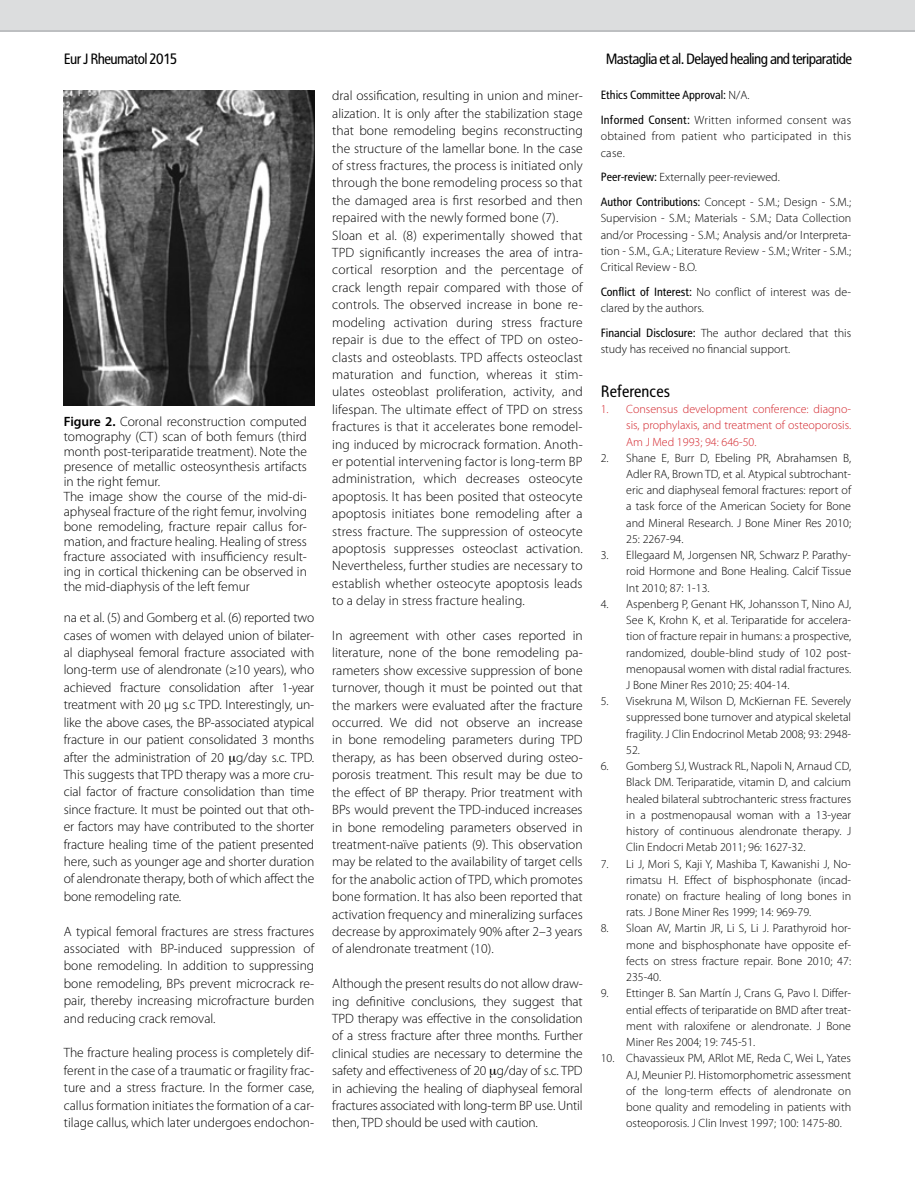
<style>
.page{position:relative;width:915px;height:1191px;background:#fff}
.page>*{position:absolute;margin:0;border:0;box-sizing:border-box;transform-origin:0 0}
.t1{font:16.5px "Rotokas";color:#000}
.t2{font:15px "Rotokas";letter-spacing:-.04em;color:#000}
.t3{font:300 13.5px/17.4px "Myriad Pro";letter-spacing:.005em;color:#000;text-align:justify}
.t4{font:300 12px/16.2px "Myriad Pro";color:#000;text-align:justify}
.t5{font:300 12px/16.2px "Myriad Pro";color:#d2232a;text-align:justify}
.t6{font:12px "Rotokas";color:#000}
.s1{font-weight:600}
.s2{font-family:"Myriad Pro";font-weight:300}
.s3{font-family:"Rotokas";font-weight:400}
</style>
<div class="page">
<div style="left:0;top:0;width:914px;height:31px;background:#dcddde"></div>
<img style="left:64px;top:90px;width:250px;height:315px">
<p class="t2" style="left:64px;top:49px;width:115px">Eur J Rheumatol 2015</p>
<p class="t2" style="left:605px;top:49px;width:248px">Mastaglia et al. Delayed healing and teriparatide</p>
<p class="t3" style="left:64px;top:413px;width:244px;line-height:15px;text-align:left"><span class="s1">Figure 2.</span> Coronal reconstruction computed tomography (CT) scan of both femurs (third month post-teriparatide treatment). Note the presence of metallic osteosynthesis artifacts in the right femur.<br>The image show the course of the mid-di&shy;aphyseal fracture of the right femur, involving bone remodeling, fracture repair callus for&shy;mation, and fracture healing. Healing of stress fracture associated with insufficiency result&shy;ing in cortical thickening can be observed in the mid-diaphysis of the left femur</p>
<p class="t3" style="left:64px;top:609px;width:252px">na et al. (5) and Gomberg et al. (6) reported two cases of women with delayed union of bilater&shy;al diaphyseal femoral fracture associated with long-term use of alendronate (≥10 years), who achieved fracture consolidation after 1-year treatment with 20 µg s.c TPD. Interestingly, un&shy;like the above cases, the BP-associated atypical fracture in our patient consolidated 3 months after the administration of 20 g/day s.c. TPD.<br>This suggests that TPD therapy was a more cru&shy;cial factor of fracture consolidation than time since fracture. It must be pointed out that oth&shy;er factors may have contributed to the shorter fracture healing time of the patient presented here, such as younger age and shorter duration of alendronate therapy, both of which affect the bone remodeling rate.</p>
<p class="t3" style="left:64px;top:922px;width:252px">A typical femoral fractures are stress fractures associated with BP-induced suppression of bone remodeling. In addition to suppressing bone remodeling, BPs prevent microcrack re&shy;pair, thereby increasing microfracture burden and reducing crack removal.</p>
<p class="t3" style="left:64px;top:1044px;width:252px">The fracture healing process is completely dif&shy;ferent in the case of a traumatic or fragility frac&shy;ture and a stress fracture. In the former case, callus formation initiates the formation of a car&shy;tilage callus, which later undergoes endochon-</p>
<p class="t3" style="left:332px;top:87px;width:252px;text-align:left">dral ossification, resulting in union and miner&shy;alization. It is only after the stabilization stage that bone remodeling begins reconstructing the structure of the lamellar bone. In the case of stress fractures, the process is initiated only through the bone remodeling process so that the damaged area is first resorbed and then repaired with the newly formed bone (7).<br>Sloan et al. (8) experimentally showed that TPD significantly increases the area of intra&shy;cortical resorption and the percentage of crack length repair compared with those of controls. The observed increase in bone re&shy;modeling activation during stress fracture repair is due to the effect of TPD on osteo&shy;clasts and osteoblasts. TPD affects osteoclast maturation and function, whereas it stim&shy;ulates osteoblast proliferation, activity, and lifespan. The ultimate effect of TPD on stress fractures is that it accelerates bone remodel&shy;ing induced by microcrack formation. Anoth&shy;er potential intervening factor is long-term BP administration, which decreases osteocyte apoptosis. It has been posited that osteocyte apoptosis initiates bone remodeling after a stress fracture. The suppression of osteocyte apoptosis suppresses osteoclast activation.<br>Nevertheless, further studies are necessary to establish whether osteocyte apoptosis leads to a delay in stress fracture healing.</p>
<p class="t3" style="left:332px;top:626px;width:252px">In agreement with other cases reported in literature, none of the bone remodeling pa&shy;rameters show excessive suppression of bone turnover, though it must be pointed out that the markers were evaluated after the fracture occurred. We did not observe an increase in bone remodeling parameters during TPD therapy, as has been observed during osteo&shy;porosis treatment. This result may be due to the effect of BP therapy. Prior treatment with BPs would prevent the TPD-induced increases in bone remodeling parameters observed in treatment-naïve patients (9). This observation may be related to the availability of target cells for the anabolic action of TPD, which promotes bone formation. It has also been reported that activation frequency and mineralizing surfaces decrease by approximately 90% after 2–3 years of alendronate treatment (10).</p>
<p class="t3" style="left:332px;top:974px;width:252px">Although the present results do not allow draw&shy;ing definitive conclusions, they suggest that TPD therapy was effective in the consolidation of a stress fracture after three months. Further clinical studies are necessary to determine the safety and effectiveness of 20 g/day of s.c. TPD in achieving the healing of diaphyseal femoral fractures associated with long-term BP use. Until then, TPD should be used with caution.</p>
<p class="t6" style="left:600px;top:88px;width:150px">Ethics Committee Approval: <span class="s2">N/A.</span></p>
<p class="t4" style="left:600px;top:112px;width:252px"><span class="s3">Informed Consent:</span> Written informed consent was obtained from patient who participated in this case.</p>
<p class="t4" style="left:600px;top:165px;width:252px;line-height:24.8px"><span class="s3">Peer-review:</span> Externally peer-reviewed.<br><span class="s3">Author Contributions:</span> Concept - S.M.; Design - S.M.;</p>
<p class="t4" style="left:600px;top:210px;width:252px">Supervision - S.M.; Materials - S.M.; Data Collection and/or Processing - S.M.; Analysis and/or Interpreta&shy;tion - S.M., G.A.; Literature Review - S.M.; Writer - S.M.; Critical Review - B.O.</p>
<p class="t4" style="left:600px;top:283px;width:252px"><span class="s3">Conflict of Interest:</span> No conflict of interest was de&shy;clared by the authors.</p>
<p class="t4" style="left:600px;top:324px;width:252px"><span class="s3">Financial Disclosure:</span> The author declared that this study has received no financial support.</p>
<p class="t1" style="left:600px;top:381px;width:71px">References</p>
<p class="t5" style="left:626px;top:401px;width:226px;text-indent:-26px">1. Consensus development conference: diagno&shy;sis, prophylaxis, and treatment of osteoporosis.<br>Am J Med 1993; 94: 646-50.</p>
<p class="t4" style="left:626px;top:449px;width:226px;text-indent:-26px">2. Shane E, Burr D, Ebeling PR, Abrahamsen B, Adler RA, Brown TD, et al. Atypical subtrochant&shy;eric and diaphyseal femoral fractures: report of a task force of the American Society for Bone and Mineral Research. J Bone Miner Res 2010; 25: 2267-94.</p>
<p class="t4" style="left:626px;top:547px;width:226px;text-indent:-26px">3. Ellegaard M, Jorgensen NR, Schwarz P. Parathy&shy;roid Hormone and Bone Healing. Calcif Tissue Int 2010; 87: 1-13.</p>
<p class="t4" style="left:626px;top:595px;width:226px;text-indent:-26px">4. Aspenberg P, Genant HK, Johansson T, Nino AJ, See K, Krohn K, et al. Teriparatide for accelera&shy;tion of fracture repair in humans: a prospective, randomized, double-blind study of 102 post&shy;menopausal women with distal radial fractures.<br>J Bone Miner Res 2010; 25: 404-14.</p>
<p class="t4" style="left:626px;top:693px;width:226px;text-indent:-26px">5. Visekruna M, Wilson D, McKiernan FE. Severely suppressed bone turnover and atypical skeletal fragility. J Clin Endocrinol Metab 2008; 93: 2948- 52.</p>
<p class="t4" style="left:626px;top:758px;width:226px;text-indent:-26px">6. Gomberg SJ, Wustrack RL, Napoli N, Arnaud CD, Black DM. Teriparatide, vitamin D, and calcium healed bilateral subtrochanteric stress fractures in a postmenopausal woman with a 13-year history of continuous alendronate therapy. J Clin Endocri Metab 2011; 96: 1627-32.</p>
<p class="t4" style="left:626px;top:855px;width:226px;text-indent:-26px">7. Li J, Mori S, Kaji Y, Mashiba T, Kawanishi J, No&shy;rimatsu H. Effect of bisphosphonate (incad&shy;ronate) on fracture healing of long bones in rats. J Bone Miner Res 1999; 14: 969-79.</p>
<p class="t4" style="left:626px;top:920px;width:226px;text-indent:-26px">8. Sloan AV, Martin JR, Li S, Li J. Parathyroid hor&shy;mone and bisphosphonate have opposite ef&shy;fects on stress fracture repair. Bone 2010; 47:<br>235-40.</p>
<p class="t4" style="left:626px;top:985px;width:226px;text-indent:-26px">9. Ettinger B. San Martín J, Crans G, Pavo I. Differ&shy;ential effects of teriparatide on BMD after treat&shy;ment with raloxifene or alendronate. J Bone Miner Res 2004; 19: 745-51.</p>
<p class="t4" style="left:626px;top:1050px;width:226px;text-indent:-26px">10. Chavassieux PM, ARlot ME, Reda C, Wei L, Yates AJ, Meunier PJ. Histomorphometric assessment of the long-term effects of alendronate on bone quality and remodeling in patients with osteoporosis. J Clin Invest 1997; 100: 1475-80.</p>
</div>
